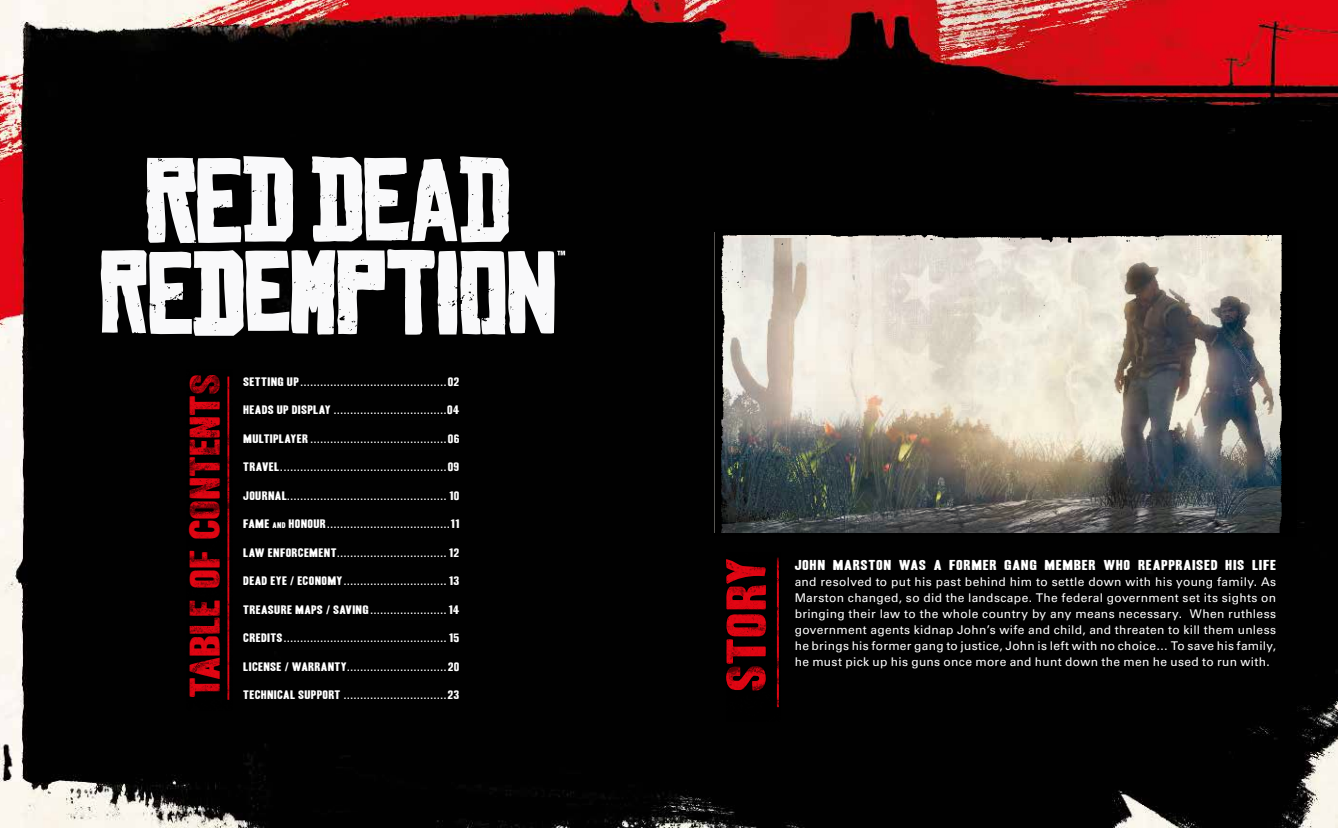
<style>
.page{position:relative;width:1338px;height:828px;background:#fff}
.page>*{position:absolute;margin:0;border:0;box-sizing:border-box;transform-origin:0 0}
.t1{font:54.4px "RDR Ultra Headline";letter-spacing:-.01em;color:#e30613}
.t2{font:41.8px "RDR Ultra Headline";letter-spacing:-.01em;color:#e30613}
.t3{font:14px "RDR Ultra Headline";letter-spacing:.05em;color:#fff}
.t4{font:12px/16px "Univers";letter-spacing:.025em;color:#fff;text-align:justify}
.s1{font-family:"RDR Ultra Headline"}
.s2{font-family:"RDR Ultra Headline";font-size:8px}
</style>
<div class="page">
<img style="left:0;top:0;width:1338px;height:828px">
<img style="left:714px;top:229px;width:582px;height:307px">
<svg style="left:100px;top:156px;width:465px;height:180px"></svg>
<div style="left:726px;top:552px;width:55px;height:169px;background:#000"></div>
<div style="left:187px;top:370px;width:46px;height:340px;background:#000"></div>
<h2 class="t2" style="left:181px;top:698px;width:325px;rotate:-90deg">TABLE OF CONTENTS</h2>
<p class="t4" style="left:243px;top:373px;width:217px"><span class="s1">SETTING UP</span> ............................................<span class="s1">02</span></p>
<p class="t4" style="left:243px;top:402px;width:217px"><span class="s1">HEADS UP DISPLAY</span> ..................................<span class="s1">04</span></p>
<p class="t4" style="left:243px;top:430px;width:217px"><span class="s1">MULTIPLAYER</span> .........................................<span class="s1">06</span></p>
<p class="t4" style="left:243px;top:459px;width:218px"><span class="s1">TRAVEL</span>..................................................<span class="s1">09</span></p>
<p class="t4" style="left:243px;top:487px;width:217px"><span class="s1">JOURNAL</span>................................................ <span class="s1">10</span></p>
<p class="t4" style="left:243px;top:516px;width:217px"><span class="s1">FAME</span> <span class="s2">AND</span> <span class="s1">HONOUR</span>.....................................<span class="s1">11</span></p>
<p class="t4" style="left:243px;top:544px;width:218px"><span class="s1">LAW ENFORCEMENT</span>................................. <span class="s1">12</span></p>
<p class="t4" style="left:243px;top:573px;width:218px"><span class="s1">DEAD EYE / ECONOMY</span>............................... <span class="s1">13</span></p>
<p class="t4" style="left:243px;top:601px;width:217px"><span class="s1">TREASURE MAPS / SAVING</span>....................... <span class="s1">14</span></p>
<p class="t4" style="left:243px;top:630px;width:217px"><span class="s1">CREDITS</span>................................................. <span class="s1">15</span></p>
<p class="t4" style="left:243px;top:658px;width:217px"><span class="s1">LICENSE / WARRANTY</span>..............................<span class="s1">20</span></p>
<p class="t4" style="left:243px;top:687px;width:217px"><span class="s1">TECHNICAL SUPPORT</span> ...............................<span class="s1">23</span></p>
<h1 class="t1" style="left:715px;top:692px;width:136px;rotate:-90deg">STORY</h1>
<p class="t3" style="left:795px;top:557px;width:483px">JOHN MARSTON WAS A FORMER GANG MEMBER WHO REAPPRAISED HIS LIFE</p>
<p class="t4" style="left:795px;top:574px;width:483px">and resolved to put his past behind him to settle down with his young family. As Marston changed, so did the landscape. The federal government set its sights on bringing their law to the whole country by any means necessary. When ruthless government agents kidnap John’s wife and child, and threaten to kill them unless he brings his former gang to justice, John is left with no choice… To save his family, he must pick up his guns once more and hunt down the men he used to run with.</p>
</div>
